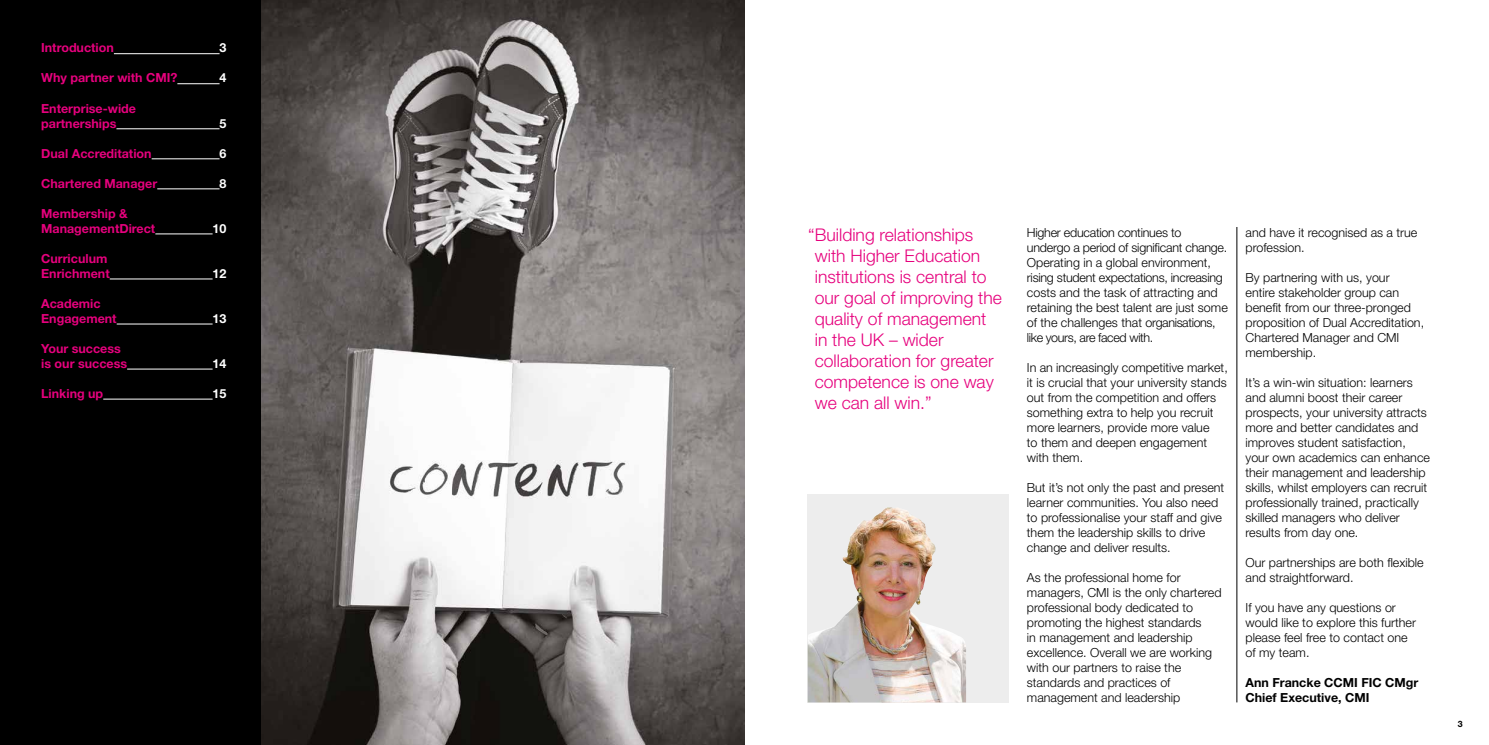
<style>
.page{position:relative;width:1489px;height:745px;background:#fff}
.page>*{position:absolute;margin:0;border:0;box-sizing:border-box;transform-origin:0 0}
.t1{font:300 17.5px/21px "Helvetica Neue";color:#e6007d}
.t2{font:300 12.5px/15px "Helvetica Neue";color:#000}
.t3{font:300 12.5px/15px "Helvetica Neue";letter-spacing:-.02em;color:#000}
.t4{font:700 12.5px/15px "Helvetica Neue";color:#e6007d}
.t5{font:700 12.5px/15px "Helvetica Neue";color:#000}
.t6{font:700 12.5px "Helvetica Neue";color:#fff}
.t7{font:700 8.75px "Helvetica Neue";color:#000}
</style>
<div class="page">
<div style="left:0;top:0;width:268px;height:744px;background:#000"></div>
<div style="left:807px;top:494px;width:202px;height:208px;background:#ededed"></div>
<img style="left:807px;top:507px;width:159px;height:195px">
<img style="left:261px;top:0;width:483px;height:744px">
<hr style="left:114px;top:53px;width:105px;height:1px;background:#fff">
<hr style="left:177px;top:83px;width:42px;height:1px;background:#fff">
<hr style="left:116px;top:128px;width:103px;height:1px;background:#fff">
<hr style="left:152px;top:158px;width:67px;height:1px;background:#fff">
<hr style="left:157px;top:188px;width:62px;height:1px;background:#fff">
<hr style="left:155px;top:233px;width:57px;height:1px;background:#fff">
<hr style="left:110px;top:278px;width:102px;height:1px;background:#fff">
<hr style="left:117px;top:323px;width:95px;height:1px;background:#fff">
<hr style="left:127px;top:368px;width:85px;height:1px;background:#fff">
<hr style="left:103px;top:398px;width:109px;height:1px;background:#fff">
<hr style="left:1236px;top:227px;width:1px;height:475px;background:#000">
<p class="t4" style="left:41px;top:40px;width:74px">Introduction</p>
<p class="t6" style="left:219px;top:40px;width:8px">3</p>
<p class="t4" style="left:41px;top:70px;width:138px">Why partner with CMI?</p>
<p class="t6" style="left:219px;top:70px;width:8px">4</p>
<p class="t4" style="left:41px;top:100px;width:96px">Enterprise-wide partnerships</p>
<p class="t6" style="left:219px;top:115px;width:8px">5</p>
<p class="t4" style="left:41px;top:145px;width:112px">Dual Accreditation</p>
<p class="t6" style="left:219px;top:145px;width:8px">6</p>
<p class="t4" style="left:41px;top:175px;width:117px">Chartered Manager</p>
<p class="t6" style="left:219px;top:175px;width:8px">8</p>
<p class="t4" style="left:41px;top:205px;width:116px">Membership &amp;<br>ManagementDirect</p>
<p class="t6" style="left:212px;top:220px;width:15px">10</p>
<p class="t4" style="left:41px;top:250px;width:70px">Curriculum<br>Enrichment</p>
<p class="t4" style="left:41px;top:295px;width:77px">Academic<br>Engagement</p>
<p class="t4" style="left:41px;top:340px;width:87px">Your success is our success</p>
<p class="t6" style="left:212px;top:265px;width:15px">12</p>
<p class="t6" style="left:212px;top:310px;width:15px">13</p>
<p class="t6" style="left:212px;top:355px;width:15px">14</p>
<p class="t4" style="left:41px;top:385px;width:64px">Linking up</p>
<p class="t6" style="left:212px;top:385px;width:15px">15</p>
<h1 class="t1" style="left:814px;top:223px;width:189px;text-indent:-6px">“Building relationships with Higher Education institutions is central to our goal of improving the quality of management in the UK – wider collaboration for greater competence is one way we can all win.”</h1>
<p class="t3" style="left:1026px;top:224px;width:202px">Higher education continues to undergo a period of significant change.<br>Operating in a global environment, rising student expectations, increasing costs and the task of attracting and retaining the best talent are just some of the challenges that organisations, like yours, are faced with.</p>
<p class="t2" style="left:1026px;top:359px;width:202px">In an increasingly competitive market, it is crucial that your university stands out from the competition and offers something extra to help you recruit more learners, provide more value<br>to them and deepen engagement with them.</p>
<p class="t2" style="left:1026px;top:479px;width:199px">But it’s not only the past and present learner communities. You also need to professionalise your staff and give them the leadership skills to drive change and deliver results.</p>
<p class="t2" style="left:1026px;top:569px;width:196px">As the professional home for managers, CMI is the only chartered professional body dedicated to promoting the highest standards<br>in management and leadership excellence. Overall we are working with our partners to raise the standards and practices of management and leadership</p>
<p class="t2" style="left:1245px;top:224px;width:173px">and have it recognised as a true profession.</p>
<p class="t2" style="left:1245px;top:269px;width:180px">By partnering with us, your<br>entire stakeholder group can benefit from our three-pronged proposition of Dual Accreditation,<br>Chartered Manager and CMI membership.</p>
<p class="t2" style="left:1245px;top:374px;width:186px">It’s a win-win situation: learners and alumni boost their career prospects, your university attracts more and better candidates and improves student satisfaction, your own academics can enhance their management and leadership skills, whilst employers can recruit professionally trained, practically skilled managers who deliver results from day one.</p>
<p class="t2" style="left:1245px;top:554px;width:180px">Our partnerships are both flexible and straightforward.</p>
<p class="t2" style="left:1245px;top:599px;width:172px">If you have any questions or would like to explore this further please feel free to contact one of my team.</p>
<p class="t5" style="left:1245px;top:674px;width:174px">Ann Francke CCMI FIC CMgr<br>Chief Executive, CMI</p>
<p class="t7" style="left:1457px;top:718px;width:6px">3</p>
</div>
